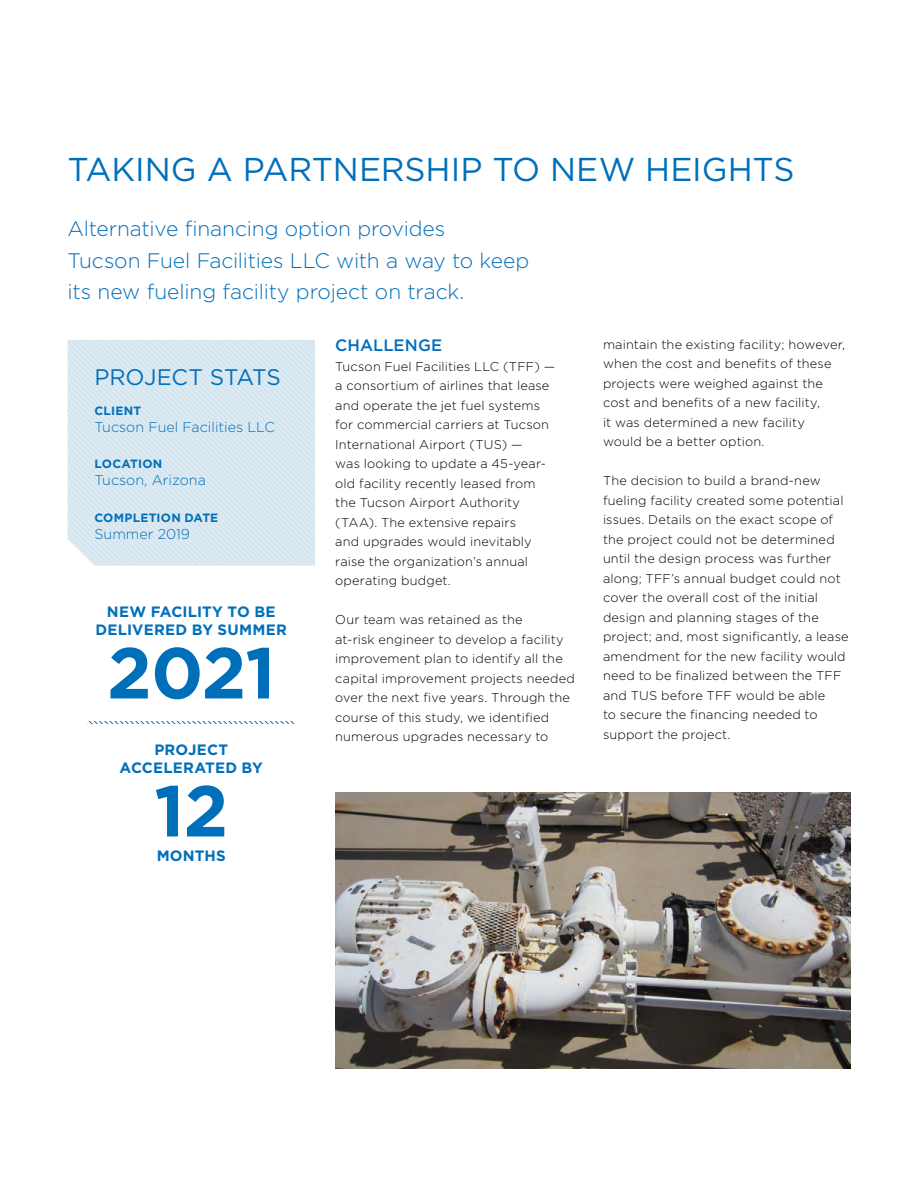
<style>
.page{position:relative;width:918px;height:1188px;background:#fff}
.page>*{position:absolute;margin:0;border:0;box-sizing:border-box;transform-origin:0 0}
.t1{font:700 72px "Gotham";letter-spacing:-.015em;color:#006fba}
.t2{font:33px "Gotham";letter-spacing:-.005em;color:#006fba}
.t3{font:22.5px "Gotham";letter-spacing:-.01em;color:#006fba}
.t4{font:300 21px/31.5px "Gotham";letter-spacing:-.01em;color:#006fba}
.t5{font:500 16.5px "Gotham";letter-spacing:.005em;color:#006fba}
.t6{font:700 15px/18px "Gotham";letter-spacing:.015em;color:#006fba;text-align:center}
.t7{font:300 14.25px "Gotham";color:#006fba}
.t8{font:300 12.75px/19.5px "Gotham";letter-spacing:.01em;color:#000}
.t9{font:700 12px "Gotham";letter-spacing:.015em;color:#006fba}
</style>
<div class="page">
<svg style="left:88px;top:721px;width:206px;height:2px"></svg>
<svg style="left:68px;top:340px;width:247px;height:226px"></svg>
<img style="left:335px;top:793px;width:516px;height:275px">
<h2 class="t2" style="left:68px;top:148px;width:728px">TAKING A PARTNERSHIP TO NEW HEIGHTS</h2>
<h3 class="t4" style="left:68px;top:213px;width:463px">Alternative financing option provides<br>Tucson Fuel Facilities LLC with a way to keep its new fueling facility project on track.</h3>
<h3 class="t3" style="left:94px;top:362px;width:188px">PROJECT STATS</h3>
<p class="t9" style="left:94px;top:402px;width:48px">CLIENT</p>
<p class="t7" style="left:94px;top:418px;width:182px">Tucson Fuel Facilities LLC</p>
<p class="t9" style="left:94px;top:456px;width:69px">LOCATION</p>
<p class="t7" style="left:94px;top:471px;width:113px">Tucson, Arizona</p>
<p class="t9" style="left:94px;top:509px;width:125px">COMPLETION DATE</p>
<p class="t7" style="left:94px;top:525px;width:97px">Summer 2019</p>
<p class="t6" style="left:96px;top:602px;width:193px">NEW FACILITY TO BE<br>DELIVERED BY SUMMER</p>
<h1 class="t1" style="left:107px;top:625px;width:170px">2021</h1>
<p class="t6" style="left:120px;top:740px;width:145px">PROJECT<br>ACCELERATED BY</p>
<h1 class="t1" style="left:154px;top:763px;width:76px">12</h1>
<p class="t6" style="left:157px;top:847px;width:71px">MONTHS</p>
<p class="t5" style="left:335px;top:335px;width:109px">CHALLENGE</p>
<p class="t8" style="left:335px;top:356px;width:222px">Tucson Fuel Facilities LLC (TFF) — a consortium of airlines that lease and operate the jet fuel systems for commercial carriers at Tucson<br>International Airport (TUS) —<br>was looking to update a 45-year&shy;old facility recently leased from the Tucson Airport Authority (TAA). The extensive repairs<br>and upgrades would inevitably raise the organization’s annual operating budget.</p>
<p class="t8" style="left:335px;top:610px;width:241px">Our team was retained as the<br>at‑risk engineer to develop a facility improvement plan to identify all the capital improvement projects needed over the next five years. Through the course of this study, we identified numerous upgrades necessary to</p>
<p class="t8" style="left:603px;top:334px;width:244px">maintain the existing facility; however, when the cost and benefits of these projects were weighed against the cost and benefits of a new facility,<br>it was determined a new facility would be a better option.</p>
<p class="t8" style="left:603px;top:471px;width:247px">The decision to build a brand-new fueling facility created some potential issues. Details on the exact scope of the project could not be determined until the design process was further along; TFF’s annual budget could not cover the overall cost of the initial design and planning stages of the project; and, most significantly, a lease amendment for the new facility would need to be finalized between the TFF and TUS before TFF would be able<br>to secure the financing needed to support the project.</p>
</div>
